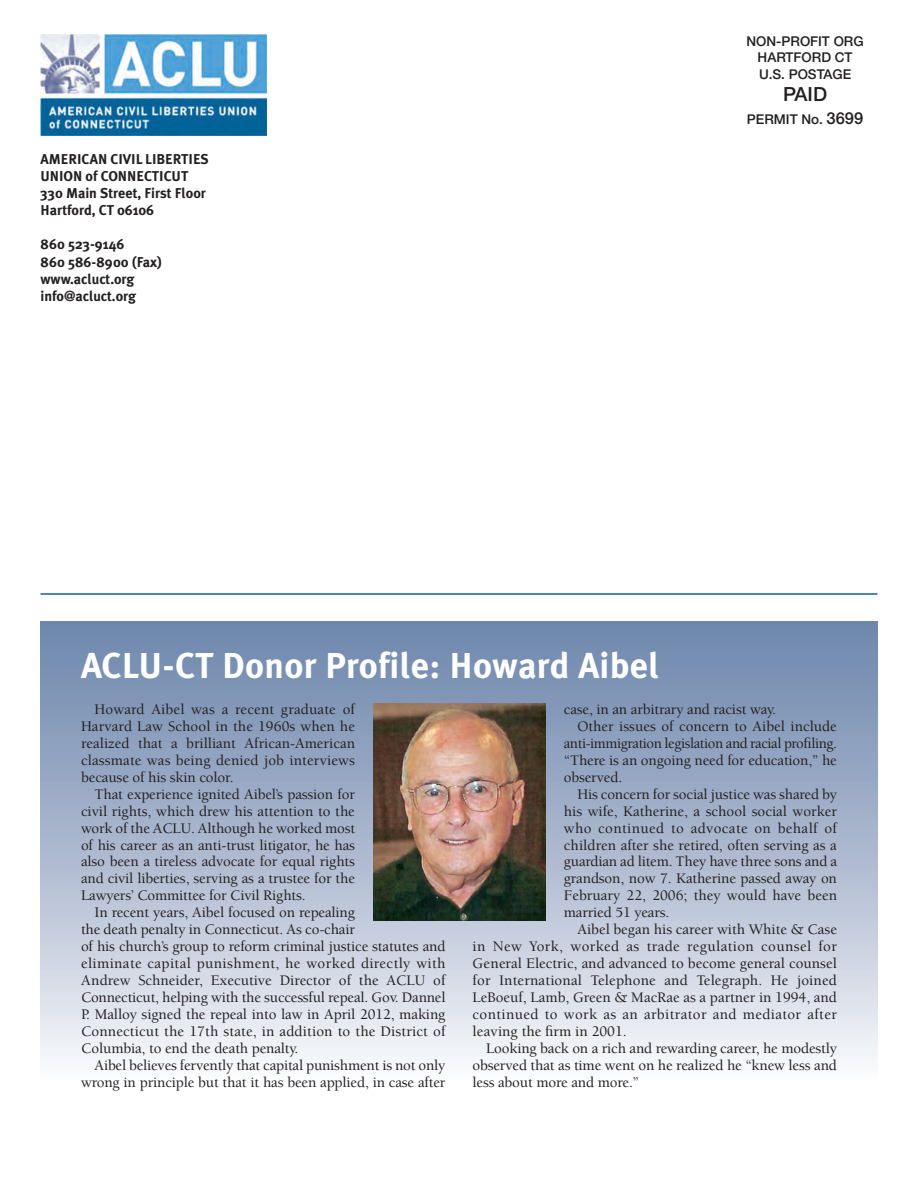
<style>
.page{position:relative;width:918px;height:1188px;background:#fff}
.page>*{position:absolute;margin:0;border:0;box-sizing:border-box;transform-origin:0 0}
.t1{font:700 36px "Meta Plus";letter-spacing:.01em;color:#fff}
.t2{font:500 19.5px "Helvetica Neue";color:#231f20}
.t3{font:500 15px/17px "Berkeley Std";letter-spacing:-.01em;color:#231f20;text-align:justify}
.t4{font:500 15px "Berkeley Std";letter-spacing:.025em;color:#231f20}
.t5{font:500 15px "Berkeley Std";letter-spacing:.01em;color:#231f20}
.t6{font:700 14.25px/17.1px "Meta Plus";color:#231f20}
.t7{font:500 13.5px/16.2px "Helvetica Neue";color:#231f20;text-align:center}
.s1{font-size:16.5px}
</style>
<div class="page">
<div style="left:40px;top:621px;width:838px;height:460px;background:linear-gradient(to bottom,#6982a9,#f6f6f9)"></div>
<img style="left:41px;top:34px;width:225px;height:102px">
<hr style="left:40px;top:593px;width:838px;height:2px;background:#175baa">
<img style="left:373px;top:704px;width:173px;height:217px">
<p class="t6" style="left:40px;top:150px;width:170px">AMERICAN CIVIL LIBERTIES<br>UNION of CONNECTICUT<br>330 Main Street, First Floor<br>Hartford, CT 06106</p>
<p class="t6" style="left:40px;top:236px;width:123px">860 523-9146<br>860 586-8900 (Fax) www.acluct.org info@acluct.org</p>
<p class="t7" style="left:747px;top:35px;width:119px">NON-PROFIT ORG<br>HARTFORD CT<br>U.S. POSTAGE</p>
<h2 class="t2" style="left:783px;top:87px;width:46px">PAID</h2>
<p class="t7" style="left:747px;top:112px;width:118px">PERMIT No. <span class="s1">3699</span></p>
<h1 class="t1" style="left:81px;top:644px;width:580px">ACLU-CT Donor Profile: Howard Aibel</h1>
<p class="t3" style="left:81px;top:702px;width:276px;text-indent:14px">Howard Aibel was a recent graduate of Harvard Law School in the 1960s when he realized that a brilliant African-American classmate was being denied job interviews because of his skin color.</p>
<p class="t3" style="left:81px;top:787px;width:276px;text-indent:14px">That experience ignited Aibel’s passion for civil rights, which drew his attention to the work of the ACLU. Although he worked most of his career as an anti-trust litigator, he has also been a tireless advocate for equal rights and civil liberties, serving as a trustee for the Lawyers’ Committee for Civil Rights.</p>
<p class="t3" style="left:81px;top:905px;width:366px;text-align:left;text-indent:14px">In recent years, Aibel focused on repealing<br>the death penalty in Connecticut. As co-chair<br>of his church’s group to reform criminal justice statutes and eliminate capital punishment, he worked directly with Andrew Schneider, Executive Director of the ACLU of Connecticut, helping with the successful repeal. Gov. Dannel P. Malloy signed the repeal into law in April 2012, making Connecticut the 17th state, in addition to the District of Columbia, to end the death penalty.</p>
<p class="t3" style="left:81px;top:1058px;width:366px;text-align:right">Aibel believes fervently that capital punishment is not only wrong in principle but that it has been applied, in case after</p>
<p class="t3" style="left:564px;top:702px;width:214px">case, in an arbitrary and racist way.</p>
<p class="t3" style="left:577px;top:719px;width:261px">Other issues of concern to Aibel include</p>
<p class="t3" style="left:564px;top:736px;width:275px">anti-immigration legislation and racial profiling.</p>
<p class="t3" style="left:564px;top:753px;width:275px">“There is an ongoing need for education,” he</p>
<p class="t3" style="left:564px;top:770px;width:60px">observed.</p>
<p class="t3" style="left:577px;top:787px;width:261px">His concern for social justice was shared by</p>
<p class="t3" style="left:564px;top:804px;width:275px">his wife, Katherine, a school social worker</p>
<p class="t4" style="left:564px;top:822px;width:275px">who continued to advocate on behalf of</p>
<p class="t3" style="left:564px;top:838px;width:275px">children after she retired, often serving as a</p>
<p class="t3" style="left:564px;top:855px;width:275px">guardian ad litem. They have three sons and a</p>
<p class="t3" style="left:564px;top:871px;width:275px">grandson, now 7. Katherine passed away on</p>
<p class="t3" style="left:564px;top:888px;width:275px">February 22, 2006; they would have been</p>
<p class="t3" style="left:564px;top:905px;width:107px">married 51 years.</p>
<p class="t3" style="left:577px;top:922px;width:261px">Aibel began his career with White &amp; Case</p>
<p class="t4" style="left:472px;top:941px;width:366px">in New York, worked as trade regulation counsel for</p>
<p class="t3" style="left:472px;top:956px;width:366px">General Electric, and advanced to become general counsel</p>
<p class="t5" style="left:472px;top:975px;width:366px">for International Telephone and Telegraph. He joined</p>
<p class="t3" style="left:472px;top:990px;width:366px">LeBoeuf, Lamb, Green &amp; MacRae as a partner in 1994, and</p>
<p class="t4" style="left:472px;top:1008px;width:366px">continued to work as an arbitrator and mediator after</p>
<p class="t3" style="left:472px;top:1024px;width:156px">leaving the firm in 2001.</p>
<p class="t3" style="left:486px;top:1041px;width:353px">Looking back on a rich and rewarding career, he modestly</p>
<p class="t3" style="left:472px;top:1058px;width:366px">observed that as time went on he realized he “knew less and</p>
<p class="t3" style="left:472px;top:1075px;width:168px">less about more and more.”</p>
</div>
